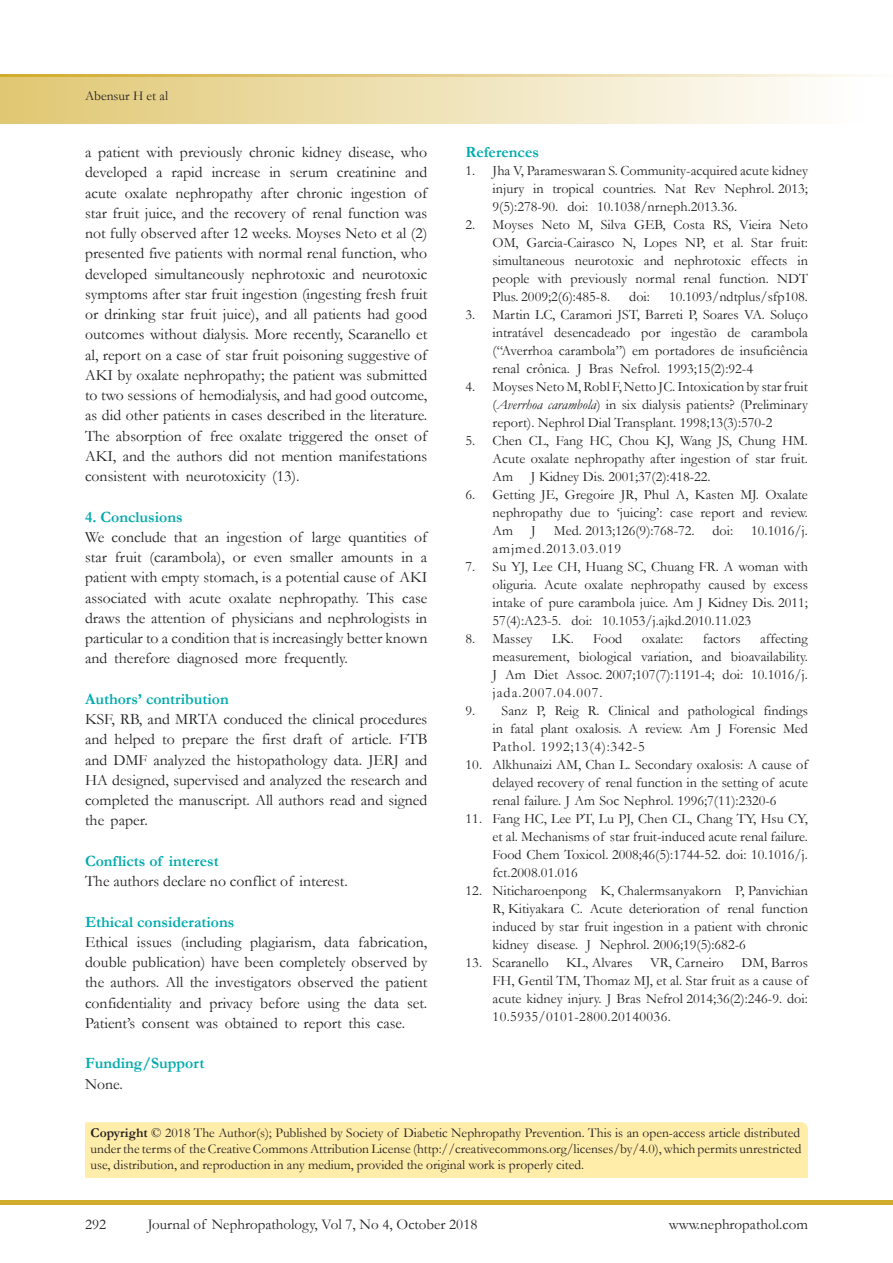
<style>
.page{position:relative;width:893px;height:1263px;background:#fff}
.page>*{position:absolute;margin:0;border:0;box-sizing:border-box;transform-origin:0 0}
.t1{font:15.75px/20.2px "Garamond";color:#231f20;text-align:justify}
.t2{font:700 15.75px "Garamond";color:#00aaad}
.t3{font:15px "Garamond";color:#231f20}
.t4{font:14.25px/18px "Garamond";color:#231f20;text-align:justify}
.t5{font:14.25px "Garamond";letter-spacing:.06em;color:#231f20}
.t6{font:13.5px/16.2px "Garamond";color:#231f20;text-align:justify}
.s1{font-style:italic}
.s2{font-weight:700}
</style>
<div class="page">
<div style="left:0;top:77px;width:893px;height:46px;background:linear-gradient(to right,#e0c773,#fff)"></div>
<div style="left:0;top:1200px;width:893px;height:5px;background:#d1ab2a"></div>
<hr style="left:892px;top:77px;width:1px;height:46px;background:#d1ab2a">
<svg style="left:0;top:75px;width:862px;height:2px;background:#e5cf8b"></svg>
<div style="left:85px;top:1122px;width:723px;height:56px;background:#ffeda9"></div>
<p class="t6" style="left:85px;top:87px;width:85px">Abensur H et al</p>
<p class="t1" style="left:85px;top:142px;width:344px">a patient with previously chronic kidney disease, who developed a rapid increase in serum creatinine and acute oxalate nephropathy after chronic ingestion of star fruit juice, and the recovery of renal function was not fully observed after 12 weeks. Moyses Neto et al (2) presented five patients with normal renal function, who developed simultaneously nephrotoxic and neurotoxic symptoms after star fruit ingestion (ingesting fresh fruit or drinking star fruit juice), and all patients had good outcomes without dialysis. More recently, Scaranello et al, report on a case of star fruit poisoning suggestive of AKI by oxalate nephropathy; the patient was submitted to two sessions of hemodialysis, and had good outcome, as did other patients in cases described in the literature.<br>The absorption of free oxalate triggered the onset of AKI, and the authors did not mention manifestations consistent with neurotoxicity (13).</p>
<p class="t2" style="left:85px;top:506px;width:99px">4. Conclusions</p>
<p class="t1" style="left:85px;top:526px;width:344px">We conclude that an ingestion of large quantities of star fruit (carambola), or even smaller amounts in a patient with empty stomach, is a potential cause of AKI associated with acute oxalate nephropathy. This case draws the attention of physicians and nephrologists in particular to a condition that is increasingly better known and therefore diagnosed more frequently.</p>
<p class="t2" style="left:85px;top:688px;width:145px">Authors’ contribution</p>
<p class="t1" style="left:85px;top:709px;width:344px">KSF, RB, and MRTA conduced the clinical procedures and helped to prepare the first draft of article. FTB and DMF analyzed the histopathology data. JERJ and HA designed, supervised and analyzed the research and completed the manuscript. All authors read and signed the paper.</p>
<p class="t2" style="left:85px;top:850px;width:135px">Conflicts of interest</p>
<p class="t1" style="left:85px;top:871px;width:264px">The authors declare no conflict of interest.</p>
<p class="t2" style="left:85px;top:911px;width:151px">Ethical considerations</p>
<p class="t1" style="left:85px;top:931px;width:344px">Ethical issues (including plagiarism, data fabrication, double publication) have been completely observed by the authors. All the investigators observed the patient confidentiality and privacy before using the data set.<br>Patient’s consent was obtained to report this case.</p>
<p class="t2" style="left:85px;top:1053px;width:121px">Funding/Support</p>
<p class="t1" style="left:85px;top:1073px;width:39px">None.</p>
<p class="t2" style="left:466px;top:141px;width:75px">References</p>
<p class="t4" style="left:493px;top:161px;width:317px;text-indent:-27px">1. Jha V, Parameswaran S. Community-acquired acute kidney injury in tropical countries. Nat Rev Nephrol. 2013; 9(5):278-90. doi: 10.1038/nrneph.2013.36.</p>
<p class="t4" style="left:493px;top:215px;width:317px;text-indent:-27px">2. Moyses Neto M, Silva GEB, Costa RS, Vieira Neto OM, Garcia-Cairasco N, Lopes NP, et al. Star fruit: simultaneous neurotoxic and nephrotoxic effects in people with previously normal renal function. NDT Plus. 2009;2(6):485-8.</p>
<p class="t4" style="left:629px;top:287px;width:22px">doi:</p>
<p class="t4" style="left:669px;top:287px;width:140px">10.1093/ndtplus/sfp108.</p>
<p class="t4" style="left:493px;top:305px;width:317px;text-indent:-27px">3. Martin LC, Caramori JST, Barreti P, Soares VA. Soluço intratável desencadeado por ingestão de carambola (“Averrhoa carambola”) em portadores de insuficiência renal crônica. J Bras Nefrol. 1993;15(2):92-4</p>
<p class="t4" style="left:493px;top:377px;width:317px;text-indent:-27px">4. Moyses Neto M, Robl F, Netto JC. Intoxication by star fruit (<span class="s1">Averrhoa carambola</span>) in six dialysis patients? (Preliminary report). Nephrol Dial Transplant. 1998;13(3):570-2</p>
<p class="t4" style="left:493px;top:431px;width:317px;text-indent:-27px">5. Chen CL, Fang HC, Chou KJ, Wang JS, Chung HM.<br>Acute oxalate nephropathy after ingestion of star fruit.<br>Am J Kidney Dis. 2001;37(2):418-22.</p>
<p class="t4" style="left:493px;top:485px;width:317px;text-indent:-27px">6. Getting JE, Gregoire JR, Phul A, Kasten MJ. Oxalate nephropathy due to ‘juicing’: case report and review.<br>Am</p>
<p class="t4" style="left:531px;top:521px;width:6px">J</p>
<p class="t4" style="left:554px;top:521px;width:142px">Med. 2013;126(9):768-72.</p>
<p class="t4" style="left:712px;top:521px;width:22px">doi:</p>
<p class="t4" style="left:751px;top:521px;width:58px">10.1016/j.</p>
<p class="t5" style="left:493px;top:539px;width:130px">amjmed.2013.03.019</p>
<p class="t4" style="left:493px;top:557px;width:317px;text-indent:-27px">7. Su YJ, Lee CH, Huang SC, Chuang FR. A woman with oliguria. Acute oxalate nephropathy caused by excess intake of pure carambola juice. Am J Kidney Dis. 2011; 57(4):A23-5. doi: 10.1053/j.ajkd.2010.11.023</p>
<p class="t4" style="left:466px;top:629px;width:68px">8. Massey</p>
<p class="t4" style="left:552px;top:629px;width:72px">LK. Food</p>
<p class="t4" style="left:642px;top:629px;width:43px">oxalate:</p>
<p class="t4" style="left:703px;top:629px;width:39px">factors</p>
<p class="t4" style="left:493px;top:629px;width:317px;text-indent:267px">affecting measurement, biological variation, and bioavailability.<br>J Am Diet Assoc. 2007;107(7):1191-4; doi: 10.1016/j. jada.2007.04.007.</p>
<p class="t4" style="left:493px;top:701px;width:317px;text-indent:-27px">9. Sanz P, Reig R. Clinical and pathological findings in fatal plant oxalosis. A review. Am J Forensic Med Pathol. 1992;13(4):342-5</p>
<p class="t4" style="left:493px;top:755px;width:317px;text-indent:-27px">10. Alkhunaizi AM, Chan L. Secondary oxalosis: A cause of delayed recovery of renal function in the setting of acute renal failure. J Am Soc Nephrol. 1996;7(11):2320-6</p>
<p class="t4" style="left:493px;top:809px;width:317px;text-indent:-27px">11. Fang HC, Lee PT, Lu PJ, Chen CL, Chang TY, Hsu CY, et al. Mechanisms of star fruit-induced acute renal failure.<br>Food Chem Toxicol. 2008;46(5):1744-52. doi: 10.1016/j. fct.2008.01.016</p>
<p class="t4" style="left:493px;top:881px;width:317px;text-indent:-27px">12. Niticharoenpong K, Chalermsanyakorn P, Panvichian R, Kitiyakara C. Acute deterioration of renal function induced by star fruit ingestion in a patient with chronic kidney disease. J Nephrol. 2006;19(5):682-6</p>
<p class="t4" style="left:493px;top:953px;width:317px;text-indent:-27px">13. Scaranello KL, Alvares VR, Carneiro DM, Barros FH, Gentil TM, Thomaz MJ, et al. Star fruit as a cause of acute kidney injury. J Bras Nefrol 2014;36(2):246-9. doi:<br>10.5935/0101-2800.20140036.</p>
<p class="t6" style="left:91px;top:1124px;width:713px"><span class="s2">Copyright</span> © 2018 The Author(s); Published by Society of Diabetic Nephropathy Prevention. This is an open-access article distributed under the terms of the Creative Commons Attribution License (http://creativecommons.org/licenses/by/4.0), which permits unrestricted use, distribution, and reproduction in any medium, provided the original work is properly cited.</p>
<p class="t3" style="left:85px;top:1214px;width:23px">292</p>
<p class="t3" style="left:148px;top:1214px;width:331px">Journal of Nephropathology, Vol 7, No 4, October 2018</p>
<p class="t3" style="left:669px;top:1214px;width:141px">www.nephropathol.com</p>
</div>
